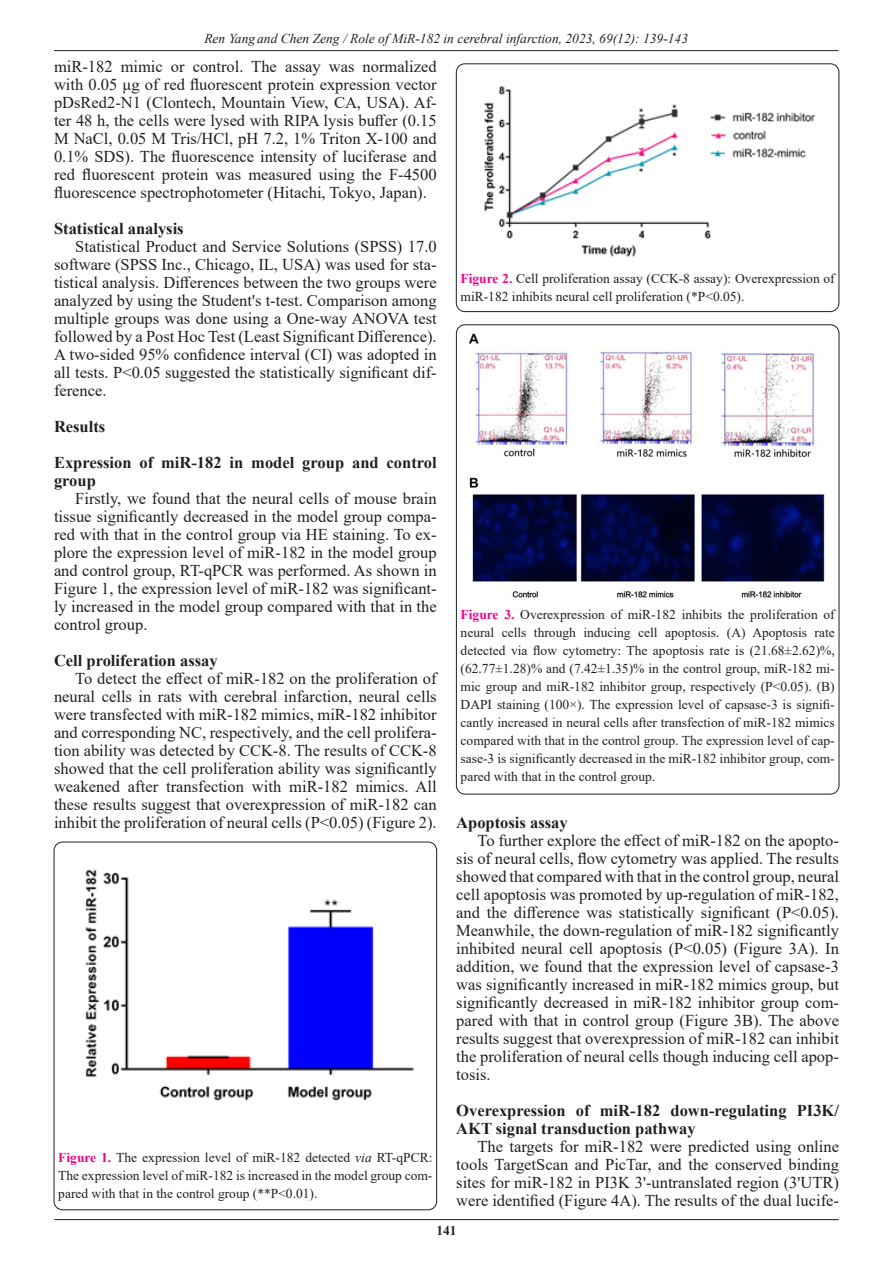
<style>
.page{position:relative;width:893px;height:1263px;background:#fff}
.page>*{position:absolute;margin:0;border:0;box-sizing:border-box;transform-origin:0 0}
.t1{font:16.5px/18px "Times New Roman";color:#231f20;text-align:justify}
.t2{font:700 16.5px/18px "Times New Roman";color:#231f20}
.t3{font:13.5px/18px "Times New Roman";color:#231f20;text-align:justify}
.t4{font:italic 13.5px "Times New Roman";color:#231f20}
.t5{font:700 13.5px "Times New Roman";color:#231f20}
.s1{font-weight:700;color:#ed028c}
.s2{font-style:italic}
</style>
<div class="page">
<hr style="left:54px;top:50px;width:784px;height:1px;background:#231f20">
<hr style="left:54px;top:1219px;width:785px;height:1px;background:#231f20">
<div style="left:54px;top:842px;width:383px;height:368px;border:1px solid #231f20;border-radius:9px"></div>
<img style="left:85px;top:869px;width:329px;height:232px">
<div style="left:456px;top:64px;width:383px;height:248px;border:1px solid #231f20;border-radius:9px"></div>
<img style="left:484px;top:86px;width:332px;height:171px">
<img style="left:469px;top:333px;width:356px;height:265px">
<p class="t4" style="left:204px;top:29px;width:485px">Ren Yang and Chen Zeng / Role of MiR-182 in cerebral infarction, 2023, 69(12): 139-143</p>
<p class="t1" style="left:54px;top:57px;width:384px">miR-182 mimic or control. The assay was normalized with 0.05 μg of red fluorescent protein expression vector pDsRed2-N1 (Clontech, Mountain View, CA, USA). Af&shy;ter 48 h, the cells were lysed with RIPA lysis buffer (0.15<br>M NaCl, 0.05 M Tris/HCl, pH 7.2, 1% Triton X-100 and 0.1% SDS). The fluorescence intensity of luciferase and red fluorescent protein was measured using the F-4500 fluorescence spectrophotometer (Hitachi, Tokyo, Japan).</p>
<p class="t2" style="left:54px;top:219px;width:131px">Statistical analysis</p>
<p class="t1" style="left:54px;top:237px;width:384px;text-indent:21px">Statistical Product and Service Solutions (SPSS) 17.0 software (SPSS Inc., Chicago, IL, USA) was used for sta&shy;tistical analysis. Differences between the two groups were analyzed by using the Student's t-test. Comparison among multiple groups was done using a One-way ANOVA test followed by a Post Hoc Test (Least Significant Difference).<br>A two-sided 95% confidence interval (CI) was adopted in all tests. P&lt;0.05 suggested the statistically significant dif&shy;ference.</p>
<p class="t2" style="left:54px;top:417px;width:53px">Results</p>
<p class="t2" style="left:54px;top:453px;width:384px">Expression of miR-182 in model group and control group</p>
<p class="t1" style="left:54px;top:489px;width:384px;text-indent:21px">Firstly, we found that the neural cells of mouse brain tissue significantly decreased in the model group compa&shy;red with that in the control group via HE staining. To ex&shy;plore the expression level of miR-182 in the model group and control group, RT-qPCR was performed. As shown in Figure 1, the expression level of miR-182 was significant&shy;ly increased in the model group compared with that in the control group.</p>
<p class="t2" style="left:54px;top:651px;width:165px">Cell proliferation assay</p>
<p class="t1" style="left:54px;top:669px;width:384px;text-indent:21px">To detect the effect of miR-182 on the proliferation of neural cells in rats with cerebral infarction, neural cells were transfected with miR-182 mimics, miR-182 inhibitor and corresponding NC, respectively, and the cell prolifera&shy;tion ability was detected by CCK-8. The results of CCK-8 showed that the cell proliferation ability was significantly weakened after transfection with miR-182 mimics. All these results suggest that overexpression of miR-182 can inhibit the proliferation of neural cells (P&lt;0.05) (Figure 2).</p>
<p class="t3" style="left:58px;top:1147px;width:376px"><span class="s1">Figure 1.</span> The expression level of miR-182 detected <span class="s2">via</span> RT-qPCR:<br>The expression level of miR-182 is increased in the model group com&shy;pared with that in the control group (**P&lt;0.01).</p>
<p class="t3" style="left:460px;top:269px;width:376px"><span class="s1">Figure 2.</span> Cell proliferation assay (CCK-8 assay): Overexpression of miR-182 inhibits neural cell proliferation (*P&lt;0.05).</p>
<p class="t3" style="left:461px;top:605px;width:376px"><span class="s1">Figure 3.</span> Overexpression of miR-182 inhibits the proliferation of neural cells through inducing cell apoptosis. (A) Apoptosis rate detected via flow cytometry: The apoptosis rate is (21.68±2.62)%, (62.77±1.28)% and (7.42±1.35)% in the control group, miR-182 mi&shy;mic group and miR-182 inhibitor group, respectively (P&lt;0.05). (B)<br>DAPI staining (100×). The expression level of capsase-3 is signifi&shy;cantly increased in neural cells after transfection of miR-182 mimics compared with that in the control group. The expression level of cap&shy;sase-3 is significantly decreased in the miR-182 inhibitor group, com&shy;pared with that in the control group.</p>
<p class="t2" style="left:456px;top:813px;width:113px">Apoptosis assay</p>
<p class="t1" style="left:456px;top:831px;width:384px;text-indent:21px">To further explore the effect of miR-182 on the apopto&shy;sis of neural cells, flow cytometry was applied. The results showed that compared with that in the control group, neural cell apoptosis was promoted by up-regulation of miR-182, and the difference was statistically significant (P&lt;0.05).<br>Meanwhile, the down-regulation of miR-182 significantly inhibited neural cell apoptosis (P&lt;0.05) (Figure 3A). In addition, we found that the expression level of capsase-3 was significantly increased in miR-182 mimics group, but significantly decreased in miR-182 inhibitor group com&shy;pared with that in control group (Figure 3B). The above results suggest that overexpression of miR-182 can inhibit the proliferation of neural cells though inducing cell apop&shy;tosis.</p>
<p class="t2" style="left:456px;top:1101px;width:384px">Overexpression of miR-182 down-regulating PI3K/<br>AKT signal transduction pathway</p>
<p class="t1" style="left:456px;top:1137px;width:384px;text-indent:21px">The targets for miR-182 were predicted using online tools TargetScan and PicTar, and the conserved binding sites for miR-182 in PI3K 3'-untranslated region (3'UTR) were identified (Figure 4A). The results of the dual lucife-</p>
<p class="t5" style="left:436px;top:1220px;width:22px">141</p>
</div>
